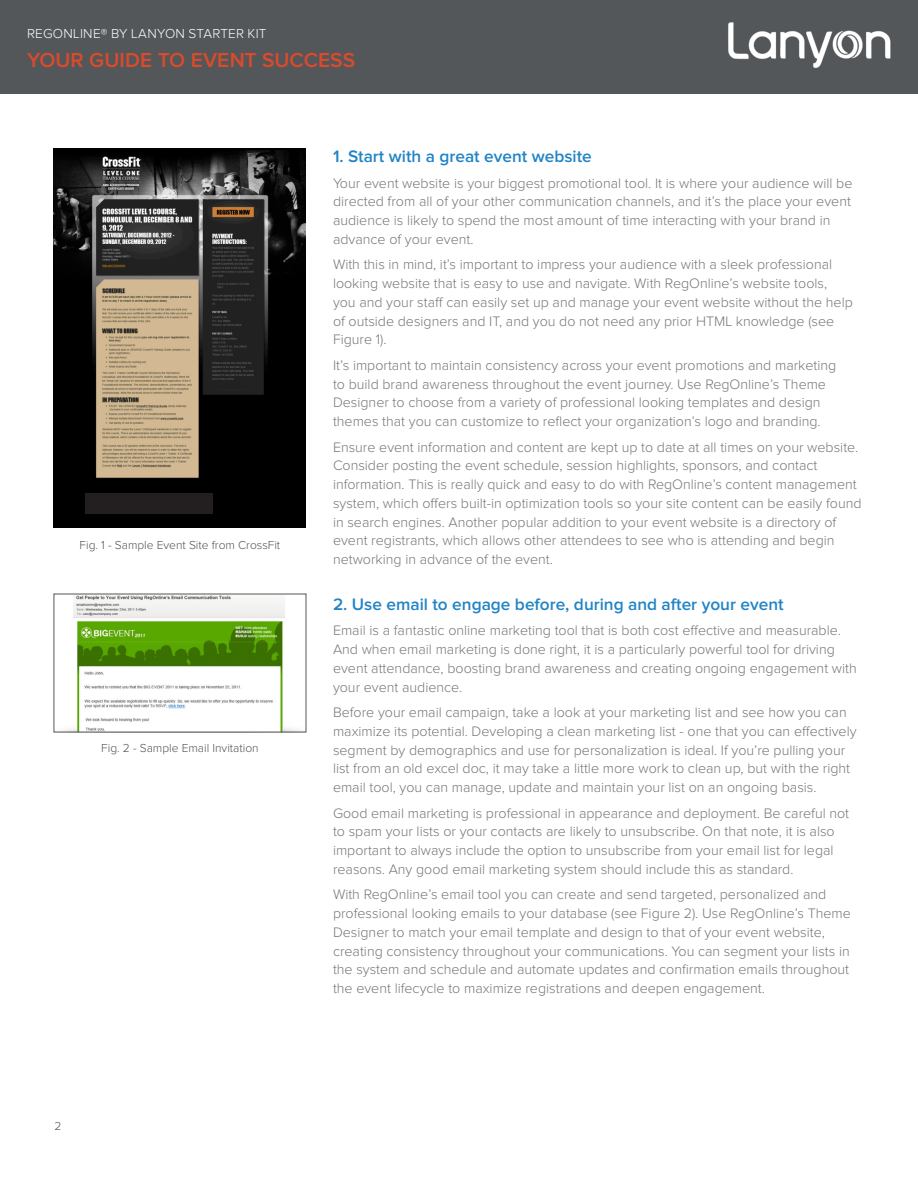
<style>
.page{position:relative;width:918px;height:1188px;background:#fff}
.page>*{position:absolute;margin:0;border:0;box-sizing:border-box;transform-origin:0 0}
.t1{font:600 21px "Proxima Nova";color:#db4a2b}
.t2{font:600 17.25px "Proxima Nova";color:#2084c6}
.t3{font:300 14.25px/18.8px "Proxima Nova";color:#747678}
.t4{font:300 13.5px "Proxima Nova";letter-spacing:.015em;color:#fff}
.Contact_Info{font:300 12px "Proxima Nova";color:#535355}
</style>
<div class="page">
<div style="left:0;top:0;width:918px;height:94px;background:#54575a"></div>
<img style="left:728px;top:22px;width:163px;height:46px">
<img style="left:68px;top:596px;width:227px;height:134px">
<img style="left:54px;top:148px;width:252px;height:379px">
<div style="left:85px;top:494px;width:128px;height:20px;background:#231f20"></div>
<p class="t4" style="left:27px;top:27px;width:241px">REGONLINE® BY LANYON STARTER KIT</p>
<h1 class="t1" style="left:27px;top:48px;width:330px">YOUR GUIDE TO EVENT SUCCESS</h1>
<p class="Contact_Info" style="left:80px;top:540px;width:202px">Fig. 1 - Sample Event Site from CrossFit</p>
<p class="Contact_Info" style="left:101px;top:742px;width:159px">Fig. 2 - Sample Email Invitation</p>
<p class="Contact_Info" style="left:55px;top:1120px;width:8px">2</p>
<p class="t2" style="left:333px;top:146px;width:260px">1. Start with a great event website</p>
<p class="t3" style="left:333px;top:174px;width:521px">Your event website is your biggest promotional tool. It is where your audience will be directed from all of your other communication channels, and it’s the place your event audience is likely to spend the most amount of time interacting with your brand in advance of your event.</p>
<p class="t3" style="left:333px;top:256px;width:521px">With this in mind, it’s important to impress your audience with a sleek professional looking website that is easy to use and navigate. With RegOnline’s website tools, you and your staff can easily set up and manage your event website without the help of outside designers and IT, and you do not need any prior HTML knowledge (see Figure 1).</p>
<p class="t3" style="left:333px;top:356px;width:505px">It’s important to maintain consistency across your event promotions and marketing to build brand awareness throughout the event journey. Use RegOnline’s Theme Designer to choose from a variety of professional looking templates and design themes that you can customize to reflect your organization’s logo and branding.</p>
<p class="t3" style="left:333px;top:438px;width:530px">Ensure event information and content are kept up to date at all times on your website.<br>Consider posting the event schedule, session highlights, sponsors, and contact information. This is really quick and easy to do with RegOnline’s content management system, which offers built-in optimization tools so your site content can be easily found in search engines. Another popular addition to your event website is a directory of event registrants, which allows other attendees to see who is attending and begin networking in advance of the event.</p>
<p class="t2" style="left:333px;top:594px;width:452px">2. Use email to engage before, during and after your event</p>
<p class="t3" style="left:333px;top:622px;width:525px">Email is a fantastic online marketing tool that is both cost effective and measurable.<br>And when email marketing is done right, it is a particularly powerful tool for driving event attendance, boosting brand awareness and creating ongoing engagement with your event audience.</p>
<p class="t3" style="left:333px;top:704px;width:525px">Before your email campaign, take a look at your marketing list and see how you can maximize its potential. Developing a clean marketing list - one that you can effectively segment by demographics and use for personalization is ideal. If you’re pulling your list from an old excel doc, it may take a little more work to clean up, but with the right email tool, you can manage, update and maintain your list on an ongoing basis.</p>
<p class="t3" style="left:333px;top:804px;width:518px">Good email marketing is professional in appearance and deployment. Be careful not to spam your lists or your contacts are likely to unsubscribe. On that note, it is also important to always include the option to unsubscribe from your email list for legal reasons. Any good email marketing system should include this as standard.</p>
<p class="t3" style="left:333px;top:886px;width:519px">With RegOnline’s email tool you can create and send targeted, personalized and professional looking emails to your database (see Figure 2). Use RegOnline’s Theme Designer to match your email template and design to that of your event website, creating consistency throughout your communications. You can segment your lists in the system and schedule and automate updates and confirmation emails throughout the event lifecycle to maximize registrations and deepen engagement.</p>
</div>
